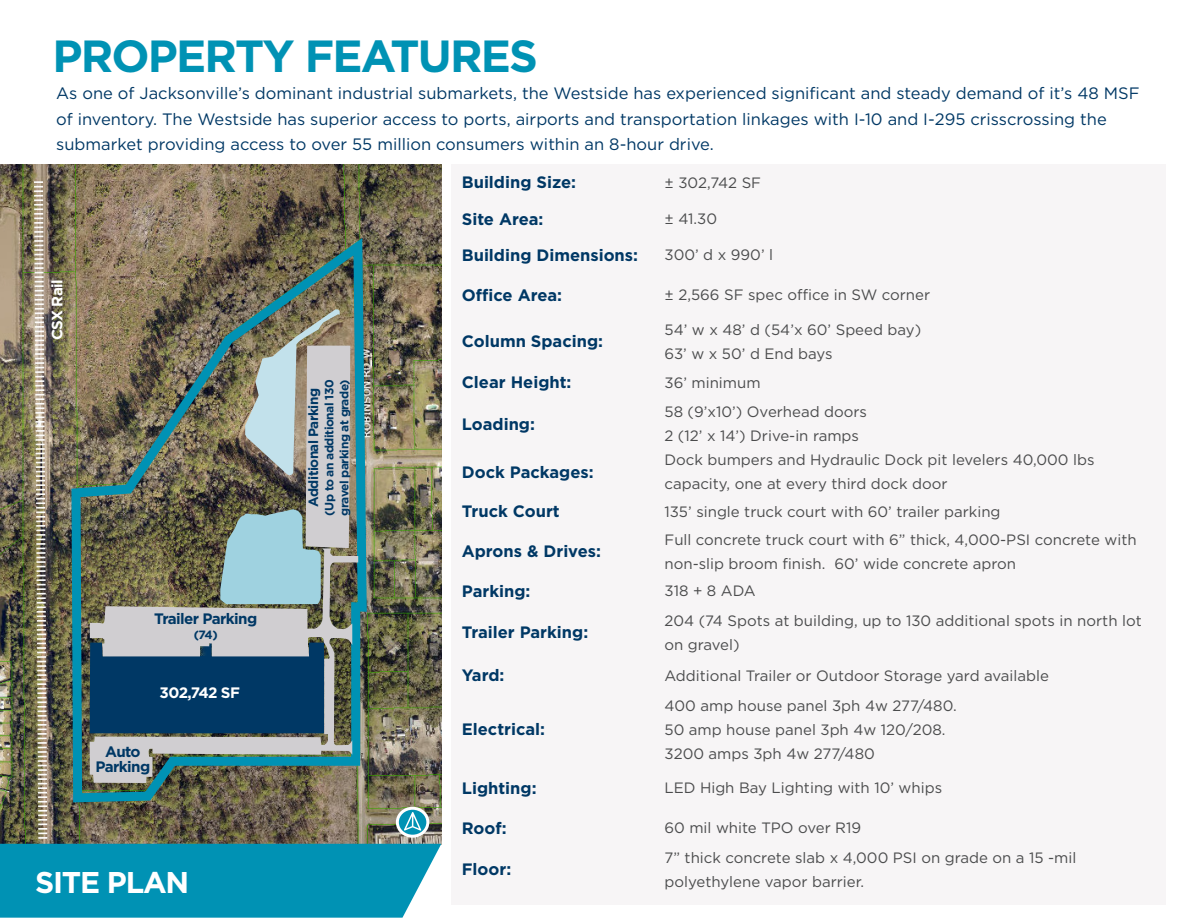
<style>
.page{position:relative;width:1188px;height:918px;background:#fff}
.page>*{position:absolute;margin:0;border:0;box-sizing:border-box;transform-origin:0 0}
.t1{font:700 45px "Gotham";letter-spacing:-.04em;color:#0092b4}
.t2{font:700 30px "Gotham";letter-spacing:-.04em;color:#fff}
.t3{font:16.5px/25.5px "Gotham";color:#003865}
.Spec_Title{font:700 16.5px "Gotham";color:#003865}
.t4{font:700 15.15px "Gotham";letter-spacing:-.04em;color:#003865}
.t5{font:700 15.15px "Gotham";letter-spacing:-.04em;color:#fff}
.Spec_Value{font:15px/24px "Gotham";color:#4b4c4d}
.t6{font:700 13.5px "Gotham";letter-spacing:-.04em;color:#003865}
.t7{font:700 12px "Gotham";letter-spacing:-.04em;color:#003865}
</style>
<div class="page">
<img style="left:1px;top:164px;width:440px;height:17px">
<div style="left:451px;top:164px;width:715px;height:741px;background:#f7f5f6"></div>
<img style="left:0;top:181px;width:441px;height:737px">
<p class="t1" style="left:52px;top:26px;width:487px">PROPERTY FEATURES</p>
<p class="t3" style="left:56px;top:80px;width:1085px">As one of Jacksonville’s dominant industrial submarkets, the Westside has experienced significant and steady demand of it’s 48 MSF of inventory. The Westside has superior access to ports, airports and transportation linkages with I-10 and I-295 crisscrossing the submarket providing access to over 55 million consumers within an 8-hour drive.</p>
<p class="t5" style="left:47px;top:340px;width:62px;rotate:-90deg">CSX Rail</p>
<p class="t4" style="left:154px;top:609px;width:104px">Trailer Parking</p>
<p class="t7" style="left:194px;top:627px;width:25px">(74)</p>
<p class="t5" style="left:160px;top:682px;width:82px">302,742 SF</p>
<p class="t4" style="left:105px;top:741px;width:37px">Auto</p>
<p class="t4" style="left:96px;top:756px;width:56px">Parking</p>
<p class="t2" style="left:35px;top:862px;width:156px">SITE PLAN</p>
<p class="t6" style="left:305px;top:507px;width:120px;rotate:-90deg">Additional Parking</p>
<p class="t7" style="left:321px;top:516px;width:138px;rotate:-90deg">(Up to an additional 130</p>
<p class="t7" style="left:336px;top:516px;width:138px;rotate:-90deg">gravel parking at grade)</p>
<p class="Spec_Title" style="left:462px;top:171px;width:116px">Building Size:</p>
<p class="Spec_Value" style="left:664px;top:170px;width:98px">± 302,742 SF</p>
<p class="Spec_Title" style="left:462px;top:208px;width:83px">Site Area:</p>
<p class="Spec_Value" style="left:664px;top:207px;width:54px">± 41.30</p>
<p class="Spec_Title" style="left:462px;top:244px;width:178px">Building Dimensions:</p>
<p class="Spec_Value" style="left:664px;top:243px;width:110px">300’ d x 990’ l</p>
<p class="Spec_Title" style="left:462px;top:284px;width:102px">Office Area:</p>
<p class="Spec_Value" style="left:664px;top:283px;width:267px">± 2,566 SF spec office in SW corner</p>
<p class="Spec_Title" style="left:462px;top:330px;width:143px">Column Spacing:</p>
<p class="Spec_Value" style="left:664px;top:317px;width:258px">54’ w x 48’ d (54’x 60’ Speed bay)</p>
<p class="Spec_Value" style="left:664px;top:341px;width:170px">63’ w x 50’ d End bays</p>
<p class="Spec_Title" style="left:462px;top:372px;width:111px">Clear Height:</p>
<p class="Spec_Value" style="left:664px;top:370px;width:98px">36’ minimum</p>
<p class="Spec_Title" style="left:462px;top:413px;width:75px">Loading:</p>
<p class="Spec_Value" style="left:664px;top:399px;width:204px">58 (9’x10’) Overhead doors</p>
<p class="Spec_Value" style="left:664px;top:423px;width:196px">2 (12’ x 14’) Drive-in ramps</p>
<p class="Spec_Title" style="left:462px;top:461px;width:133px">Dock Packages:</p>
<p class="Spec_Value" style="left:664px;top:447px;width:432px">Dock bumpers and Hydraulic Dock pit levelers 40,000 lbs</p>
<p class="Spec_Value" style="left:664px;top:471px;width:285px">capacity, one at every third dock door</p>
<p class="Spec_Title" style="left:462px;top:501px;width:100px">Truck Court</p>
<p class="Spec_Value" style="left:664px;top:499px;width:338px">135’ single truck court with 60’ trailer parking</p>
<p class="Spec_Title" style="left:462px;top:540px;width:141px">Aprons &amp; Drives:</p>
<p class="Spec_Value" style="left:664px;top:527px;width:474px">Full concrete truck court with 6” thick, 4,000-PSI concrete with non-slip broom finish. 60’ wide concrete apron</p>
<p class="Spec_Title" style="left:462px;top:580px;width:70px">Parking:</p>
<p class="Spec_Value" style="left:664px;top:579px;width:93px">318 + 8 ADA</p>
<p class="Spec_Title" style="left:462px;top:621px;width:128px">Trailer Parking:</p>
<p class="Spec_Value" style="left:664px;top:608px;width:479px">204 (74 Spots at building, up to 130 additional spots in north lot on gravel)</p>
<p class="Spec_Title" style="left:462px;top:665px;width:44px">Yard:</p>
<p class="Spec_Value" style="left:664px;top:663px;width:386px">Additional Trailer or Outdoor Storage yard available</p>
<p class="Spec_Title" style="left:462px;top:718px;width:85px">Electrical:</p>
<p class="Spec_Value" style="left:664px;top:693px;width:294px">400 amp house panel 3ph 4w 277/480.</p>
<p class="Spec_Value" style="left:664px;top:717px;width:283px">50 amp house panel 3ph 4w 120/208.</p>
<p class="Spec_Value" style="left:664px;top:741px;width:212px">3200 amps 3ph 4w 277/480</p>
<p class="Spec_Title" style="left:462px;top:777px;width:76px">Lighting:</p>
<p class="Spec_Value" style="left:664px;top:775px;width:279px">LED High Bay Lighting with 10’ whips</p>
<p class="Spec_Title" style="left:462px;top:817px;width:46px">Roof:</p>
<p class="Spec_Value" style="left:664px;top:815px;width:198px">60 mil white TPO over R19</p>
<p class="Spec_Title" style="left:462px;top:858px;width:51px">Floor:</p>
<p class="Spec_Value" style="left:664px;top:845px;width:413px">7” thick concrete slab x 4,000 PSI on grade on a 15 -mil polyethylene vapor barrier.</p>
</div>
